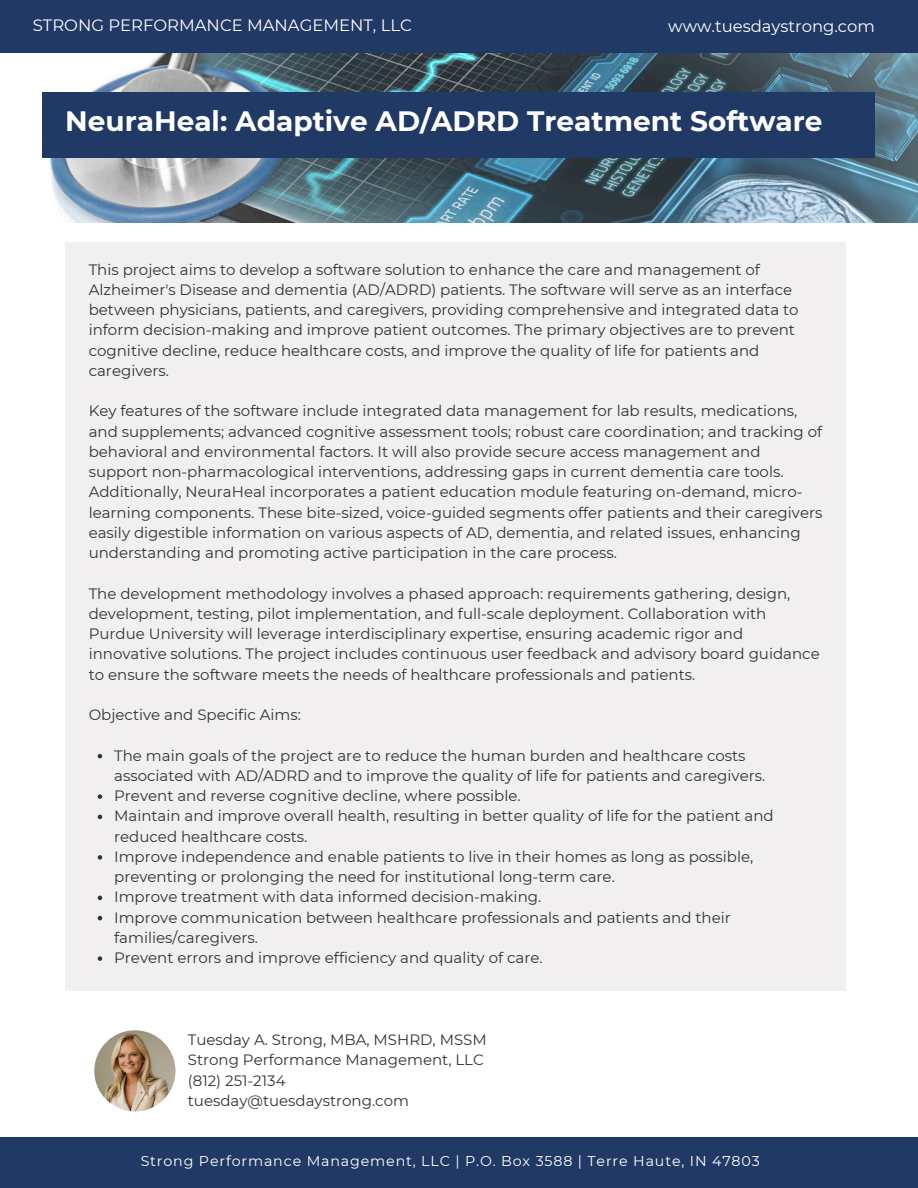
<style>
.page{position:relative;width:918px;height:1188px;background:#fff}
.page>*{position:absolute;margin:0;border:0;box-sizing:border-box;transform-origin:0 0}
.t1{font:700 28.05px "Montserrat";color:#fff}
.t2{font:16.5px "Montserrat";color:#fff}
.t3{font:15px/20.2px "Montserrat";color:#333}
.t4{font:14.25px "Montserrat";letter-spacing:.06em;color:#fff}
</style>
<div class="page">
<img style="left:0;top:52px;width:918px;height:170px">
<svg style="left:94px;top:1030px;width:82px;height:82px"></svg>
<div style="left:42px;top:92px;width:833px;height:66px;background:#203965"></div>
<div style="left:0;top:0;width:918px;height:52px;background:#203965"></div>
<div style="left:0;top:1137px;width:918px;height:51px;background:#203965"></div>
<div style="left:65px;top:243px;width:781px;height:748px;background:#f1eff0"></div>
<svg style="left:98px;top:754px;width:4px;height:4px"></svg>
<svg style="left:98px;top:794px;width:4px;height:5px"></svg>
<svg style="left:98px;top:815px;width:4px;height:4px"></svg>
<svg style="left:98px;top:855px;width:4px;height:5px"></svg>
<svg style="left:98px;top:896px;width:4px;height:4px"></svg>
<svg style="left:98px;top:916px;width:4px;height:4px"></svg>
<svg style="left:98px;top:956px;width:4px;height:5px"></svg>
<h1 class="t2" style="left:33px;top:15px;width:381px">STRONG PERFORMANCE MANAGEMENT, LLC</h1>
<h3 class="t2" style="left:668px;top:16px;width:208px">www.tuesdaystrong.com</h3>
<h3 class="t1" style="left:65px;top:103px;width:759px">NeuraHeal: Adaptive AD/ADRD Treatment Software</h3>
<h3 class="t3" style="left:89px;top:259px;width:711px">This project aims to develop a software solution to enhance the care and management of Alzheimer's Disease and dementia (AD/ADRD) patients. The software will serve as an interface between physicians, patients, and caregivers, providing comprehensive and integrated data to inform decision-making and improve patient outcomes. The primary objectives are to prevent cognitive decline, reduce healthcare costs, and improve the quality of life for patients and caregivers.</h3>
<p class="t3" style="left:89px;top:401px;width:735px">Key features of the software include integrated data management for lab results, medications, and supplements; advanced cognitive assessment tools; robust care coordination; and tracking of behavioral and environmental factors. It will also provide secure access management and support non-pharmacological interventions, addressing gaps in current dementia care tools.<br>Additionally, NeuraHeal incorporates a patient education module featuring on-demand, micro&shy;learning components. These bite-sized, voice-guided segments offer patients and their caregivers easily digestible information on various aspects of AD, dementia, and related issues, enhancing understanding and promoting active participation in the care process.</p>
<p class="t3" style="left:89px;top:583px;width:733px">The development methodology involves a phased approach: requirements gathering, design, development, testing, pilot implementation, and full-scale deployment. Collaboration with Purdue University will leverage interdisciplinary expertise, ensuring academic rigor and innovative solutions. The project includes continuous user feedback and advisory board guidance to ensure the software meets the needs of healthcare professionals and patients.</p>
<p class="t3" style="left:89px;top:705px;width:214px">Objective and Specific Aims:</p>
<p class="t3" style="left:114px;top:745px;width:653px">The main goals of the project are to reduce the human burden and healthcare costs associated with AD/ADRD and to improve the quality of life for patients and caregivers.</p>
<p class="t3" style="left:114px;top:786px;width:408px">Prevent and reverse cognitive decline, where possible.</p>
<p class="t3" style="left:114px;top:806px;width:661px">Maintain and improve overall health, resulting in better quality of life for the patient and reduced healthcare costs.</p>
<p class="t3" style="left:114px;top:846px;width:641px">Improve independence and enable patients to live in their homes as long as possible, preventing or prolonging the need for institutional long-term care.</p>
<p class="t3" style="left:114px;top:887px;width:429px">Improve treatment with data informed decision-making.</p>
<h3 class="t3" style="left:114px;top:907px;width:618px">Improve communication between healthcare professionals and patients and their families/caregivers.</h3>
<p class="t3" style="left:114px;top:948px;width:430px">Prevent errors and improve efficiency and quality of care.</p>
<h3 class="t3" style="left:188px;top:1029px;width:300px">Tuesday A. Strong, MBA, MSHRD, MSSM<br>Strong Performance Management, LLC (812) 251-2134 tuesday@tuesdaystrong.com</h3>
<h3 class="t4" style="left:141px;top:1153px;width:621px">Strong Performance Management, LLC | P.O. Box 3588 | Terre Haute, IN 47803</h3>
</div>
